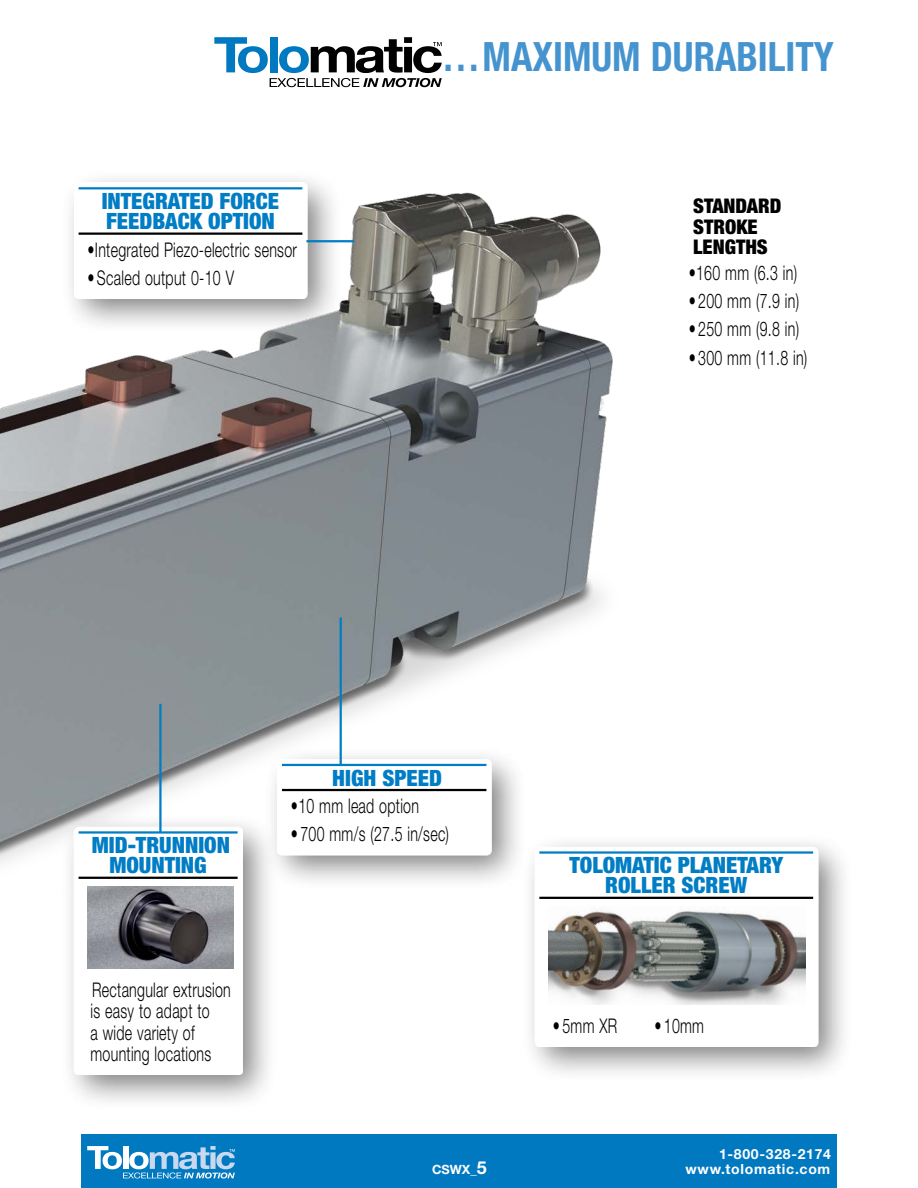
<style>
.page{position:relative;width:918px;height:1188px;background:#fff}
.page>*{position:absolute;margin:0;border:0;box-sizing:border-box;transform-origin:0 0}
.t1{font:700 condensed 40.5px "Helvetica Neue LT Std";color:#4594d0;scale:.95 1}
.t2{font:900 condensed 22.5px/20.2px "Helvetica Neue LT Std";color:#007dc5;text-align:center}
.t3{font:300 20.25px/21.5px "Helvetica Neue LT Std";letter-spacing:.02em;color:#000;scale:.7 1}
.t4{font:900 condensed 20.25px/20.2px "Helvetica Neue LT Std";color:#000}
.t5{font:700 14.1px "Helvetica Neue LT Std";letter-spacing:.05em;color:#fff}
.t6{font:700 12.75px "Helvetica Neue LT Std";color:#fff}
.s1{font-size:17.85px}
</style>
<div class="page">
<div style="left:81px;top:1134px;width:756px;height:54px;background:#0079c1"></div>
<svg style="left:87px;top:1146px;width:148px;height:33px"></svg>
<div style="left:521px;top:833px;width:333px;height:249px;background:#000;opacity:.5"></div>
<div style="left:534px;top:846px;width:284px;height:201px;background:#fff"></div>
<hr style="left:539px;top:851px;width:274px;height:3px;background:#007dc5">
<hr style="left:539px;top:897px;width:274px;height:2px;background:#000">
<img style="left:676px;top:910px;width:129px;height:95px">
<img style="left:0;top:179px;width:676px;height:903px">
<div style="left:60px;top:813px;width:218px;height:298px;background:#000;opacity:.5"></div>
<div style="left:73px;top:826px;width:170px;height:249px;background:#fff"></div>
<hr style="left:79px;top:831px;width:159px;height:3px;background:#007dc5">
<hr style="left:79px;top:877px;width:159px;height:2px;background:#000">
<img style="left:88px;top:886px;width:145px;height:83px">
<hr style="left:340px;top:617px;width:2px;height:149px;background:#007dc5">
<hr style="left:306px;top:240px;width:48px;height:2px;background:#007dc5">
<hr style="left:159px;top:704px;width:3px;height:129px;background:#007dc5">
<svg style="left:214px;top:37px;width:228px;height:50px"></svg>
<p class="t2" style="left:102px;top:190px;width:179px;text-align:left">INTEGRATED FORCE<br>FEEDBACK OPTION</p>
<p class="t3" style="left:88px;top:238px;width:301px">•Integrated Piezo-electric sensor</p>
<p class="t3" style="left:88px;top:266px;width:211px">• Scaled output 0-10 V</p>
<h1 class="t1" style="left:442px;top:32px;width:414px">… MAXIMUM DURABILITY</h1>
<p class="t4" style="left:693px;top:196px;width:90px">STANDARD<br>STROKE<br>LENGTHS</p>
<p class="t3" style="left:689px;top:262px;width:156px">•160 mm (6.3 in)</p>
<p class="t3" style="left:689px;top:290px;width:159px">• 200 mm (7.9 in)</p>
<p class="t3" style="left:689px;top:318px;width:159px">• 250 mm (9.8 in)</p>
<p class="t3" style="left:689px;top:346px;width:171px">• 300 mm (11.8 in)</p>
<p class="t2" style="left:92px;top:835px;width:140px">MID-TRUNNION<br>MOUNTING</p>
<p class="t3" style="left:91px;top:979px;width:202px">Rectangular extrusion is easy to adapt to<br>a wide variety of mounting locations</p>
<p class="t2" style="left:332px;top:767px;width:111px">HIGH SPEED</p>
<p class="t3" style="left:291px;top:795px;width:184px">•10 mm lead option</p>
<p class="t3" style="left:291px;top:823px;width:227px">• 700 mm/s (27.5 in/sec)</p>
<p class="t2" style="left:569px;top:855px;width:215px">TOLOMATIC PLANETARY<br>ROLLER SCREW</p>
<p class="t3" style="left:553px;top:1014px;width:93px">• 5mm XR</p>
<p class="t3" style="left:655px;top:1014px;width:72px">• 10mm</p>
<p class="t5" style="left:719px;top:1145px;width:114px">1-800-328-2174</p>
<p class="t6" style="left:432px;top:1162px;width:56px">CSWX_<span class="s1">5</span></p>
<p class="t5" style="left:685px;top:1161px;width:146px">www.tolomatic.com</p>
</div>
